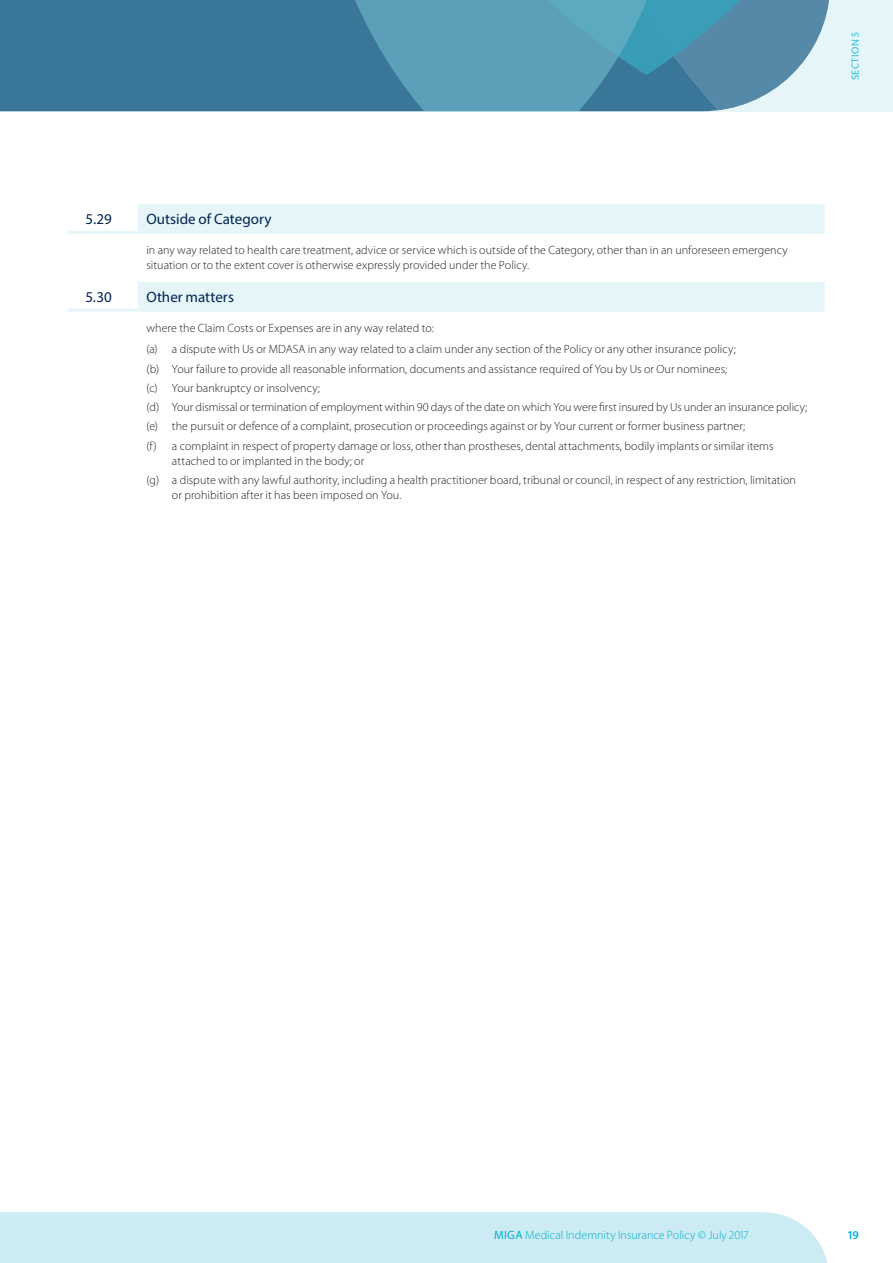
<style>
.page{position:relative;width:893px;height:1263px;background:#fff}
.page>*{position:absolute;margin:0;border:0;box-sizing:border-box;transform-origin:0 0}
.t1{font:15px "Myriad Pro";color:#002453}
.t2{font:300 12px/19.2px "Myriad Pro";letter-spacing:.005em;color:#231f20}
.t3{font:300 12px "Myriad Pro";letter-spacing:.005em;color:#00b1d0}
.t4{font:600 12px "Myriad Pro";color:#00b1d0}
.t5{font:10.5px "Myriad Pro";letter-spacing:.04em;color:#2cc0da}
.s1{font-weight:400}
</style>
<div class="page">
<div style="left:0;top:0;width:893px;height:111px;background:#e5f5f8"></div>
<div style="left:0;top:1212px;width:828px;height:51px;background:#ccebf3"></div>
<div style="left:0;top:0;width:296px;height:111px;background:#397698"></div>
<svg style="left:296px;top:0;width:533px;height:111px;background:#5696b1"></svg>
<svg style="left:138px;top:204px;width:687px;height:105px;fill:#e5f5f8"></svg>
<hr style="left:68px;top:231px;width:70px;height:3px;background:#e5f5f8">
<hr style="left:138px;top:231px;width:687px;height:3px;background:#e5f5f8">
<hr style="left:68px;top:309px;width:70px;height:3px;background:#e5f5f8">
<hr style="left:138px;top:309px;width:687px;height:3px;background:#e5f5f8">
<p class="t5" style="left:849px;top:80px;width:49px;rotate:-90deg">SECTION 5</p>
<p class="t1" style="left:86px;top:210px;width:28px">5.29</p>
<p class="t1" style="left:146px;top:210px;width:127px">Outside of Category</p>
<p class="t2" style="left:146px;top:242px;width:643px;line-height:15px">in any way related to health care treatment, advice or service which is outside of the Category, other than in an unforeseen emergency situation or to the extent cover is otherwise expressly provided under the Policy.</p>
<p class="t1" style="left:85px;top:287px;width:28px">5.30</p>
<p class="t1" style="left:146px;top:287px;width:89px">Other matters</p>
<p class="t2" style="left:146px;top:317px;width:591px;line-height:21.5px">where the Claim Costs or Expenses are in any way related to:<br>(a) a dispute with Us or MDASA in any way related to a claim under any section of the Policy or any other insurance policy;</p>
<p class="t2" style="left:146px;top:359px;width:662px">(b) Your failure to provide all reasonable information, documents and assistance required of You by Us or Our nominees;<br>(c) Your bankruptcy or insolvency;<br>(d) Your dismissal or termination of employment within 90 days of the date on which You were first insured by Us under an insurance policy; (e) the pursuit or defence of a complaint, prosecution or proceedings against or by Your current or former business partner;<br>(f) a complaint in respect of property damage or loss, other than prostheses, dental attachments, bodily implants or similar items</p>
<p class="t2" style="left:146px;top:451px;width:651px;text-indent:26px">attached to or implanted in the body; or<br>(g) a dispute with any lawful authority, including a health practitioner board, tribunal or council, in respect of any restriction, limitation</p>
<p class="t2" style="left:172px;top:485px;width:231px">or prohibition after it has been imposed on You.</p>
<p class="t3" style="left:494px;top:1228px;width:256px"><span class="s1">MIGA</span> Medical Indemnity Insurance Policy © July 2017</p>
<p class="t4" style="left:848px;top:1227px;width:12px">19</p>
</div>
